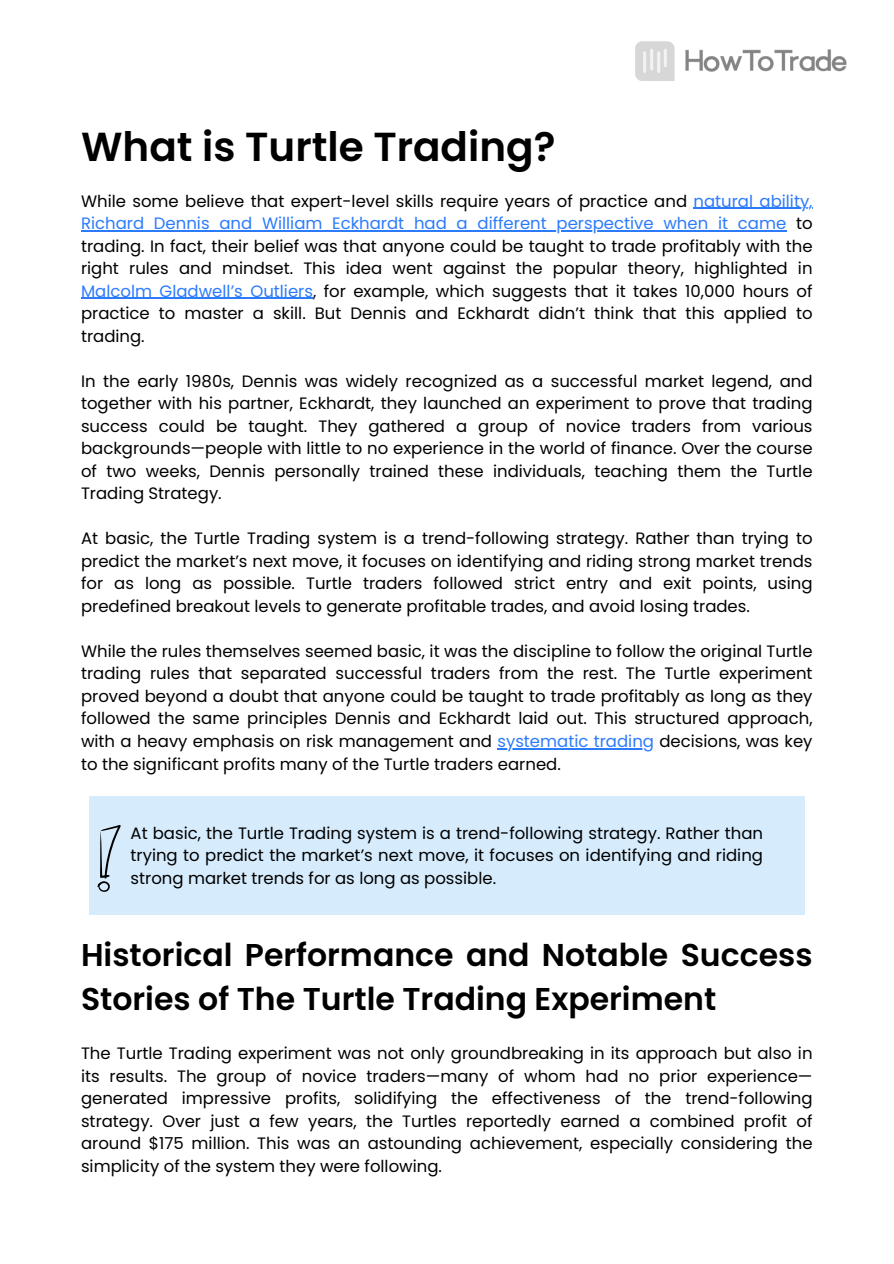
<style>
.page{position:relative;width:894px;height:1264px;background:#fff}
.page>*{position:absolute;margin:0;border:0;box-sizing:border-box;transform-origin:0 0}
.t1{font:600 40.5px "Poppins";color:#000}
.t2{font:600 31.5px/43.8px "Poppins";color:#000}
.t3{font:16.5px/22.5px "Poppins";color:#000;text-align:justify}
.s1{color:#2c7bfd}
</style>
<div class="page">
<img style="left:635px;top:42px;width:211px;height:39px">
<hr style="left:693px;top:208px;width:119px;height:1px;background:#2c7bfd">
<hr style="left:81px;top:230px;width:705px;height:1px;background:#2c7bfd">
<hr style="left:81px;top:298px;width:232px;height:1px;background:#2c7bfd">
<hr style="left:497px;top:748px;width:157px;height:1px;background:#2c7bfd">
<div style="left:89px;top:796px;width:715px;height:118px;background:#d6ecfd"></div>
<svg style="left:97px;top:825px;width:24px;height:67px"></svg>
<p class="t1" style="left:81px;top:118px;width:476px">What is Turtle Trading?</p>
<p class="t3" style="left:81px;top:190px;width:732px">While some believe that expert-level skills require years of practice and <span class="s1">natural ability,</span></p>
<p class="t3" style="left:81px;top:212px;width:732px"><span class="s1">Richard Dennis and William Eckhardt had a different perspective when it came</span> to trading. In fact, their belief was that anyone could be taught to trade profitably with the right rules and mindset. This idea went against the popular theory, highlighted in <span class="s1">Malcolm Gladwell’s Outliers</span>, for example, which suggests that it takes 10,000 hours of practice to master a skill. But Dennis and Eckhardt didn’t think that this applied to trading.</p>
<p class="t3" style="left:81px;top:370px;width:732px">In the early 1980s, Dennis was widely recognized as a successful market legend, and together with his partner, Eckhardt, they launched an experiment to prove that trading</p>
<p class="t3" style="left:81px;top:415px;width:732px">success could be taught. They gathered a group of novice traders from various backgrounds—people with little to no experience in the world of finance. Over the course of two weeks, Dennis personally trained these individuals, teaching them the Turtle Trading Strategy.</p>
<p class="t3" style="left:81px;top:527px;width:732px">At basic, the Turtle Trading system is a trend-following strategy. Rather than trying to predict the market’s next move, it focuses on identifying and riding strong market trends</p>
<p class="t3" style="left:81px;top:572px;width:732px">for as long as possible. Turtle traders followed strict entry and exit points, using predefined breakout levels to generate profitable trades, and avoid losing trades.</p>
<p class="t3" style="left:81px;top:640px;width:732px">While the rules themselves seemed basic, it was the discipline to follow the original Turtle trading rules that separated successful traders from the rest. The Turtle experiment</p>
<p class="t3" style="left:81px;top:685px;width:732px">proved beyond a doubt that anyone could be taught to trade profitably as long as they followed the same principles Dennis and Eckhardt laid out. This structured approach, with a heavy emphasis on risk management and <span class="s1">systematic trading</span> decisions, was key</p>
<p class="t3" style="left:81px;top:752px;width:481px">to the significant profits many of the Turtle traders earned.</p>
<p class="t3" style="left:130px;top:822px;width:633px">At basic, the Turtle Trading system is a trend-following strategy. Rather than trying to predict the market’s next move, it focuses on identifying and riding strong market trends for as long as possible.</p>
<p class="t2" style="left:81px;top:932px;width:732px">Historical Performance and Notable Success<br>Stories of The Turtle Trading Experiment</p>
<h2 class="t3" style="left:81px;top:1042px;width:732px">The Turtle Trading experiment was not only groundbreaking in its approach but also in its results. The group of novice traders—many of whom had no prior experience— generated impressive profits, solidifying the effectiveness of the trend-following strategy. Over just a few years, the Turtles reportedly earned a combined profit of around $175 million. This was an astounding achievement, especially considering the simplicity of the system they were following.</h2>
</div>
